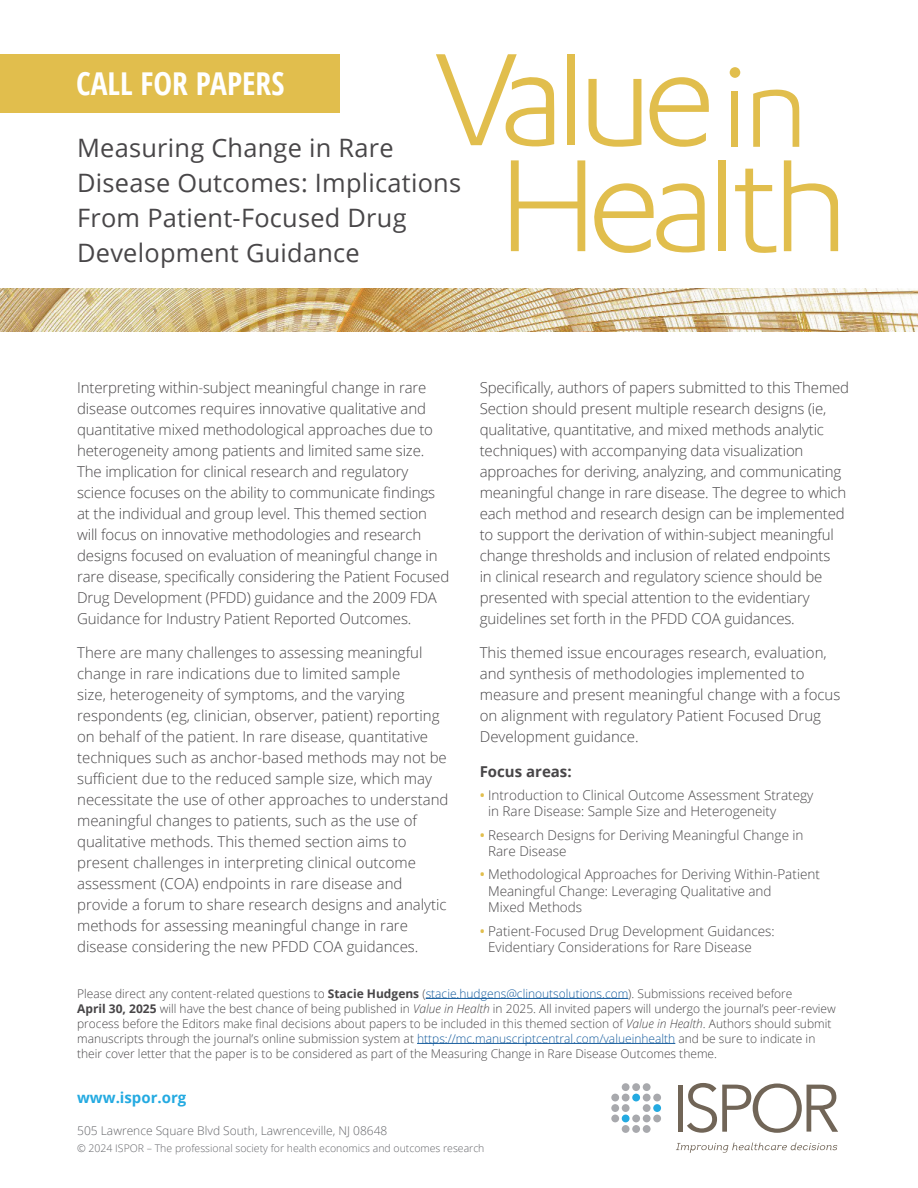
<style>
.page{position:relative;width:918px;height:1188px;background:#fff}
.page>*{position:absolute;margin:0;border:0;box-sizing:border-box;transform-origin:0 0}
.t1{font:700 31.5px "Open Sans Condensed";color:#fff}
.t2{font:25.35px/35px "Open Sans";letter-spacing:.01em;color:#484648}
.t3{font:300 15px/21px "Open Sans";letter-spacing:-.01em;color:#484648}
.t4{font:700 15px "Open Sans";color:#24aae1}
.t5{font:700 15px "Open Sans";color:#484648}
.t6{font:300 13.5px/16.5px "Open Sans";color:#484648}
.t7{font:300 12px/15px "Open Sans";color:#484648}
.t8{font:300 12px "Open Sans";color:#646569}
.t9{font:300 10.5px "Open Sans";color:#646569}
.s1{font-weight:600;color:#e1be4d}
.s2{font-weight:700}
.s3{color:#175d9e}
.s4{font-style:italic}
</style>
<div class="page">
<div style="left:0;top:54px;width:339px;height:58px;background:#e1be4d"></div>
<hr style="left:426px;top:998px;width:202px;height:1px;background:#175d9e">
<hr style="left:417px;top:1043px;width:258px;height:1px;background:#175d9e">
<div style="left:678px;top:1085px;width:5px;height:47px;background:#716557"></div>
<svg style="left:687px;top:1083px;width:151px;height:50px"></svg>
<div style="left:632px;top:1094px;width:8px;height:7px;background:#24aae1;border-radius:50%"></div>
<div style="left:643px;top:1094px;width:8px;height:7px;background:#a8a9ad;border-radius:50%"></div>
<div style="left:653px;top:1094px;width:8px;height:7px;background:#a8a9ad;border-radius:50%"></div>
<div style="left:611px;top:1094px;width:8px;height:7px;background:#a8a9ad;border-radius:50%"></div>
<div style="left:622px;top:1094px;width:8px;height:7px;background:#a8a9ad;border-radius:50%"></div>
<div style="left:632px;top:1083px;width:8px;height:8px;background:#a8a9ad;border-radius:50%"></div>
<div style="left:643px;top:1083px;width:8px;height:8px;background:#a8a9ad;border-radius:50%"></div>
<div style="left:622px;top:1083px;width:8px;height:8px;background:#a8a9ad;border-radius:50%"></div>
<div style="left:643px;top:1104px;width:8px;height:8px;background:#a8a9ad;border-radius:50%"></div>
<div style="left:653px;top:1104px;width:8px;height:8px;background:#24aae1;border-radius:50%"></div>
<div style="left:611px;top:1104px;width:8px;height:8px;background:#a8a9ad;border-radius:50%"></div>
<div style="left:622px;top:1104px;width:8px;height:8px;background:#a8a9ad;border-radius:50%"></div>
<div style="left:632px;top:1115px;width:8px;height:7px;background:#a8a9ad;border-radius:50%"></div>
<div style="left:643px;top:1115px;width:8px;height:7px;background:#a8a9ad;border-radius:50%"></div>
<div style="left:653px;top:1115px;width:8px;height:7px;background:#a8a9ad;border-radius:50%"></div>
<div style="left:611px;top:1115px;width:8px;height:7px;background:#a8a9ad;border-radius:50%"></div>
<div style="left:622px;top:1115px;width:8px;height:7px;background:#24aae1;border-radius:50%"></div>
<div style="left:632px;top:1125px;width:8px;height:8px;background:#a8a9ad;border-radius:50%"></div>
<div style="left:643px;top:1125px;width:8px;height:8px;background:#a8a9ad;border-radius:50%"></div>
<div style="left:622px;top:1125px;width:8px;height:8px;background:#a8a9ad;border-radius:50%"></div>
<svg style="left:676px;top:1143px;width:161px;height:10px"></svg>
<img style="left:0;top:288px;width:918px;height:43px">
<svg style="left:649px;top:77px;width:60px;height:70px"></svg>
<svg style="left:436px;top:54px;width:118px;height:93px"></svg>
<svg style="left:588px;top:79px;width:53px;height:68px"></svg>
<div style="left:567px;top:54px;width:8px;height:91px;background:#e1be4d"></div>
<svg style="left:753px;top:89px;width:46px;height:58px"></svg>
<div style="left:732px;top:91px;width:6px;height:56px;background:#e1be4d"></div>
<svg style="left:730px;top:67px;width:10px;height:11px"></svg>
<svg style="left:511px;top:160px;width:74px;height:91px"></svg>
<svg style="left:784px;top:160px;width:54px;height:91px"></svg>
<div style="left:719px;top:160px;width:7px;height:91px;background:#e1be4d"></div>
<svg style="left:735px;top:169px;width:41px;height:84px"></svg>
<svg style="left:594px;top:183px;width:111px;height:70px"></svg>
<p class="t1" style="left:76px;top:62px;width:210px">CALL FOR PAPERS</p>
<p class="t2" style="left:77px;top:129px;width:386px">Measuring Change in Rare<br>Disease Outcomes: Implications<br>From Patient-Focused Drug<br>Development Guidance</p>
<p class="t3" style="left:480px;top:376px;width:371px">Specifically, authors of papers submitted to this Themed Section should present multiple research designs (ie, qualitative, quantitative, and mixed methods analytic techniques) with accompanying data visualization approaches for deriving, analyzing, and communicating meaningful change in rare disease. The degree to which each method and research design can be implemented to support the derivation of within-subject meaningful change thresholds and inclusion of related endpoints<br>in clinical research and regulatory science should be presented with special attention to the evidentiary guidelines set forth in the PFDD COA guidances.</p>
<p class="t3" style="left:480px;top:642px;width:362px">This themed issue encourages research, evaluation, and synthesis of methodologies implemented to measure and present meaningful change with a focus on alignment with regulatory Patient Focused Drug Development guidance.</p>
<p class="t5" style="left:480px;top:761px;width:93px">Focus areas:</p>
<p class="t6" style="left:488px;top:786px;width:327px;text-indent:-8px"><span class="s1">•</span> Introduction to Clinical Outcome Assessment Strategy in Rare Disease: Sample Size and Heterogeneity</p>
<p class="t6" style="left:488px;top:826px;width:317px;text-indent:-8px"><span class="s1">•</span> Research Designs for Deriving Meaningful Change in<br>Rare Disease</p>
<p class="t6" style="left:488px;top:866px;width:333px;text-indent:-8px"><span class="s1">•</span> Methodological Approaches for Deriving Within-Patient<br>Meaningful Change: Leveraging Qualitative and<br>Mixed Methods</p>
<p class="t6" style="left:488px;top:922px;width:288px;text-indent:-8px"><span class="s1">•</span> Patient-Focused Drug Development Guidances:<br>Evidentiary Considerations for Rare Disease</p>
<p class="t7" style="left:77px;top:985px;width:760px">Please direct any content-related questions to <span class="s2">Stacie Hudgens</span> (<span class="s3">stacie.hudgens@clinoutsolutions.com</span>). Submissions received before<br><span class="s2">April 30, 2025</span> will have the best chance of being published in <span class="s4">Value in Health</span> in 2025. All invited papers will undergo the journal’s peer-review process before the Editors make final decisions about papers to be included in this themed section of <span class="s4">Value in Health</span>. Authors should submit manuscripts through the journal’s online submission system at <span class="s3">https://mc.manuscriptcentral.com/valueinhealth</span> and be sure to indicate in their cover letter that the paper is to be considered as part of the Measuring Change in Rare Disease Outcomes theme.</p>
<p class="t3" style="left:77px;top:376px;width:374px">Interpreting within-subject meaningful change in rare disease outcomes requires innovative qualitative and quantitative mixed methodological approaches due to heterogeneity among patients and limited same size.<br>The implication for clinical research and regulatory science focuses on the ability to communicate findings at the individual and group level. This themed section will focus on innovative methodologies and research designs focused on evaluation of meaningful change in rare disease, specifically considering the Patient Focused Drug Development (PFDD) guidance and the 2009 FDA Guidance for Industry Patient Reported Outcomes.</p>
<p class="t3" style="left:77px;top:642px;width:373px">There are many challenges to assessing meaningful change in rare indications due to limited sample<br>size, heterogeneity of symptoms, and the varying respondents (eg, clinician, observer, patient) reporting on behalf of the patient. In rare disease, quantitative techniques such as anchor-based methods may not be sufficient due to the reduced sample size, which may necessitate the use of other approaches to understand meaningful changes to patients, such as the use of qualitative methods. This themed section aims to present challenges in interpreting clinical outcome assessment (COA) endpoints in rare disease and provide a forum to share research designs and analytic methods for assessing meaningful change in rare disease considering the new PFDD COA guidances.</p>
<p class="t4" style="left:77px;top:1087px;width:111px">www.ispor.org</p>
<p class="t8" style="left:77px;top:1123px;width:312px">505 Lawrence Square Blvd South, Lawrenceville, NJ 08648</p>
<p class="t9" style="left:77px;top:1141px;width:409px">© 2024 ISPOR – The professional society for health economics and outcomes research</p>
</div>
